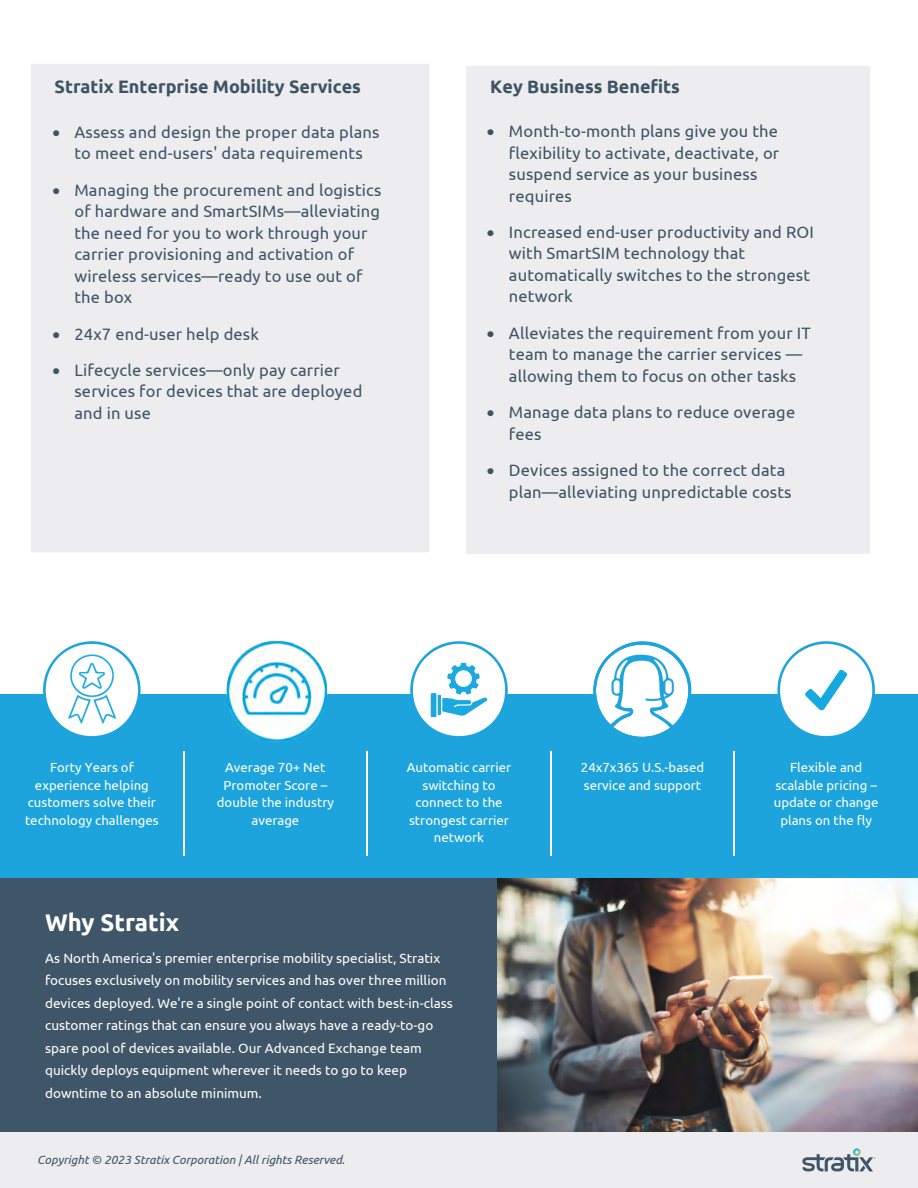
<style>
.page{position:relative;width:918px;height:1188px;background:#fff}
.page>*{position:absolute;margin:0;border:0;box-sizing:border-box;transform-origin:0 0}
.t1{font:700 24px "Ubuntu";color:#fff}
.t2{font:700 18px "Ubuntu";color:#3c5464}
.t3{font:16.5px/21.5px "Ubuntu";letter-spacing:.01em;color:#3c5464}
.t4{font:16.5px/21.5px "Ubuntu";letter-spacing:.01em;color:#3d5567}
.t5{font:13.5px/22.5px "Ubuntu";color:#fff}
.t6{font:13.2px/17.5px "Ubuntu";color:#fff;text-align:center}
.t7{font:italic 12px "Ubuntu";color:#3c5464}
.s1{font-style:inherit}
</style>
<div class="page">
<div style="left:466px;top:66px;width:404px;height:488px;background:#edecee"></div>
<div style="left:31px;top:64px;width:398px;height:488px;background:#edecee"></div>
<div style="left:0;top:1132px;width:918px;height:56px;background:#edecee"></div>
<svg style="left:802px;top:1148px;width:73px;height:23px"></svg>
<div style="left:0;top:878px;width:499px;height:254px;background:#3e5667"></div>
<div style="left:0;top:694px;width:918px;height:184px;background:#1da4dd"></div>
<hr style="left:367px;top:751px;width:1px;height:105px;background:#fff">
<hr style="left:183px;top:751px;width:1px;height:105px;background:#fff">
<hr style="left:550px;top:751px;width:1px;height:105px;background:#fff">
<hr style="left:734px;top:751px;width:1px;height:105px;background:#fff">
<svg style="left:43px;top:641px;width:98px;height:96px"></svg>
<svg style="left:777px;top:641px;width:98px;height:96px"></svg>
<svg style="left:410px;top:641px;width:98px;height:96px"></svg>
<img style="left:497px;top:878px;width:421px;height:253px">
<svg style="left:593px;top:641px;width:98px;height:96px"></svg>
<img style="left:226px;top:641px;width:102px;height:101px">
<p class="t2" style="left:55px;top:76px;width:308px">Stratix Enterprise Mobility Services</p>
<p class="t4" style="left:52px;top:121px;width:329px;text-align:center">• Assess and design the proper data plans to meet end-users' data requirements</p>
<p class="t4" style="left:74px;top:179px;width:308px;text-indent:-22px">• Managing the procurement and logistics of hardware and SmartSIMs—alleviating the need for you to work through your carrier provisioning and activation of wireless services—ready to use out of the box</p>
<p class="t4" style="left:52px;top:322px;width:208px">• 24x7 end-user help desk</p>
<p class="t4" style="left:74px;top:359px;width:289px;text-indent:-22px">• Lifecycle services—only pay carrier services for devices that are deployed and in use</p>
<p class="t2" style="left:490px;top:76px;width:191px">Key Business Benefits</p>
<p class="t3" style="left:509px;top:120px;width:272px;text-indent:-22px">• Month-to-month plans give you the flexibility to activate, deactivate, or suspend service as your business requires</p>
<p class="t3" style="left:509px;top:221px;width:307px;text-indent:-22px">• Increased end-user productivity and ROI with SmartSIM technology that automatically switches to the strongest network</p>
<p class="t3" style="left:509px;top:322px;width:303px;text-indent:-22px">• Alleviates the requirement from your IT team to manage the carrier services — allowing them to focus on other tasks</p>
<p class="t3" style="left:509px;top:401px;width:288px;text-indent:-22px">• Manage data plans to reduce overage fees</p>
<p class="t3" style="left:509px;top:459px;width:284px;text-indent:-22px">• Devices assigned to the correct data plan—alleviating unpredictable costs</p>
<p class="t6" style="left:25px;top:758px;width:135px">Forty Years of experience helping customers solve their technology challenges</p>
<p class="t6" style="left:217px;top:758px;width:119px">Average 70+ Net<br>Promoter Score – double the industry average</p>
<p class="t6" style="left:407px;top:758px;width:106px">Automatic carrier switching to connect to the strongest carrier network</p>
<p class="t6" style="left:774px;top:758px;width:106px">Flexible and scalable pricing – update or change plans on the fly</p>
<p class="t6" style="left:581px;top:758px;width:125px;text-align:left">24x7x365 U.S.-based service and support</p>
<h1 class="t1" style="left:45px;top:908px;width:136px">Why Stratix</h1>
<p class="t5" style="left:45px;top:946px;width:409px">As North America's premier enterprise mobility specialist, Stratix focuses exclusively on mobility services and has over three million devices <span class="s1">deployed</span>. We're a single point of contact with best-in-class customer ratings that can ensure you always have a ready-to-go spare pool of devices available. Our Advanced Exchange team quickly deploys equipment wherever it needs to go to keep downtime to an absolute minimum.</p>
<p class="t7" style="left:37px;top:1153px;width:309px">Copyright © 2023 Stratix Corporation | All rights Reserved.</p>
</div>
